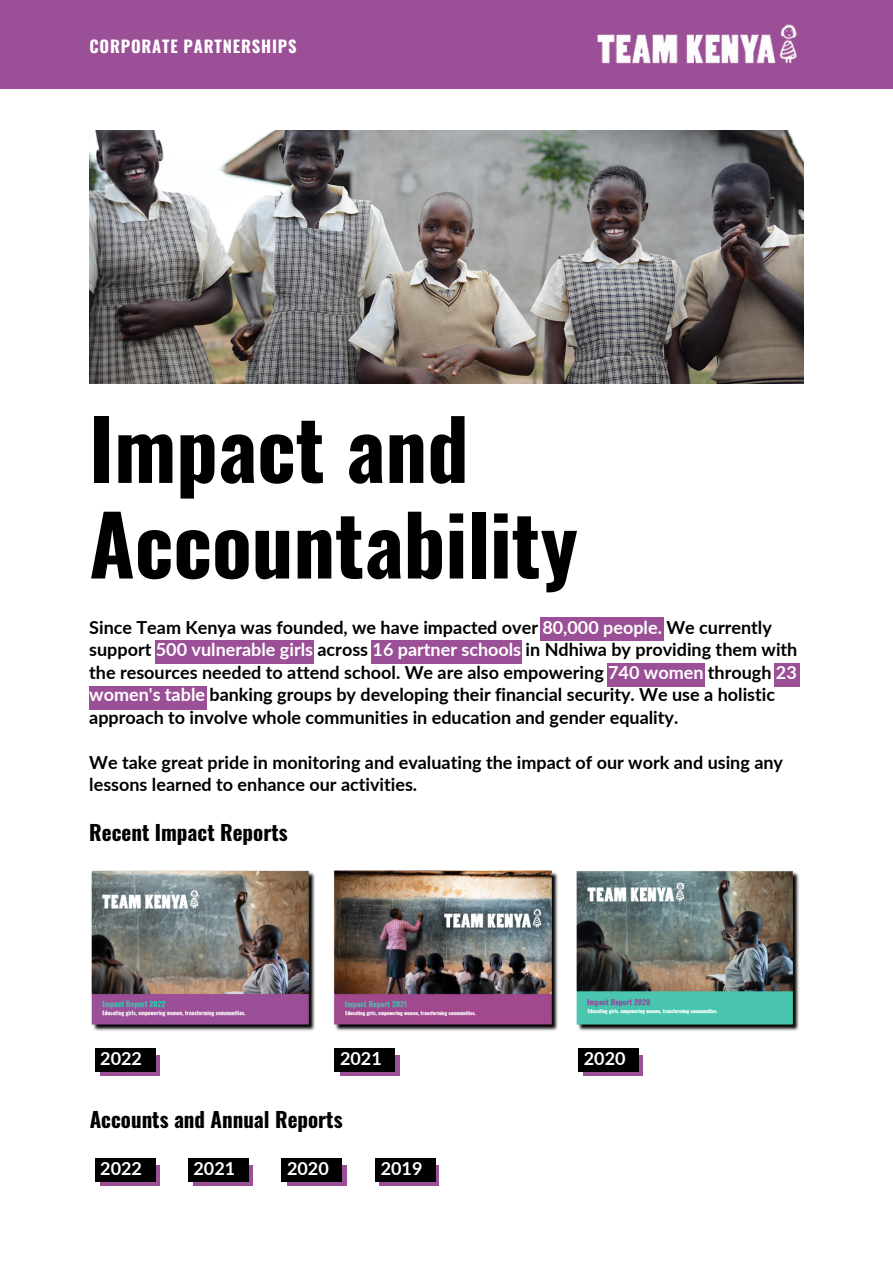
<style>
.page{position:relative;width:893px;height:1264px;background:#fff}
.page>*{position:absolute;margin:0;border:0;box-sizing:border-box;transform-origin:0 0}
.t1{font:700 82.35px/95.6px "Oswald";color:#000}
.t2{font:700 21px "Oswald";color:#000}
.t3{font:700 18px/22.5px "Lato";color:#000}
.t4{font:700 18px "Lato";color:#fff}
.t5{font:700 16.5px "Oswald";letter-spacing:.05em;color:#fff}
.s1{color:#fff}
</style>
<div class="page">
<div style="left:0;top:0;width:892px;height:89px;background:#9b4f96"></div>
<img style="left:597px;top:24px;width:200px;height:40px">
<img style="left:91px;top:871px;width:224px;height:160px">
<img style="left:333px;top:871px;width:225px;height:160px">
<img style="left:576px;top:871px;width:223px;height:160px">
<div style="left:540px;top:617px;width:123px;height:23px;background:#9b4f96"></div>
<div style="left:155px;top:640px;width:159px;height:23px;background:#9b4f96"></div>
<div style="left:371px;top:640px;width:150px;height:23px;background:#9b4f96"></div>
<div style="left:607px;top:663px;width:98px;height:24px;background:#9b4f96"></div>
<div style="left:774px;top:663px;width:25px;height:24px;background:#9b4f96"></div>
<div style="left:89px;top:687px;width:118px;height:23px;background:#9b4f96"></div>
<div style="left:100px;top:1055px;width:59px;height:20px;background:#9b4f96"></div>
<div style="left:94px;top:1048px;width:61px;height:24px;background:#000"></div>
<div style="left:340px;top:1055px;width:59px;height:20px;background:#9b4f96"></div>
<div style="left:334px;top:1048px;width:61px;height:24px;background:#000"></div>
<div style="left:584px;top:1055px;width:59px;height:20px;background:#9b4f96"></div>
<div style="left:578px;top:1048px;width:61px;height:24px;background:#000"></div>
<svg style="left:100px;top:1165px;width:59px;height:20px"></svg>
<div style="left:94px;top:1158px;width:61px;height:23px;background:#000"></div>
<svg style="left:193px;top:1165px;width:60px;height:20px"></svg>
<div style="left:188px;top:1158px;width:61px;height:23px;background:#000"></div>
<svg style="left:288px;top:1165px;width:59px;height:20px"></svg>
<div style="left:281px;top:1158px;width:61px;height:23px;background:#000"></div>
<svg style="left:379px;top:1165px;width:59px;height:20px"></svg>
<div style="left:375px;top:1158px;width:61px;height:23px;background:#000"></div>
<img style="left:89px;top:131px;width:714px;height:253px">
<p class="t5" style="left:89px;top:34px;width:209px">CORPORATE PARTNERSHIPS</p>
<p class="t1" style="left:89px;top:398px;width:490px">Impact and<br>Accountability</p>
<p class="t3" style="left:89px;top:615px;width:709px">Since Team Kenya was founded, we have impacted over <span class="s1">80,000 people.</span> We currently support <span class="s1">500 vulnerable girls</span> across <span class="s1">16 partner schools</span> in Ndhiwa by providing them with the resources needed to attend school. We are also empowering <span class="s1">740 women</span> through <span class="s1">23 women's table</span> banking groups by developing their financial security. We use a holistic approach to involve whole communities in education and gender equality.</p>
<p class="t3" style="left:89px;top:750px;width:695px">We take great pride in monitoring and evaluating the impact of our work and using any lessons learned to enhance our activities.</p>
<p class="t2" style="left:89px;top:815px;width:200px">Recent Impact Reports</p>
<p class="t4" style="left:100px;top:1047px;width:43px">2022</p>
<p class="t4" style="left:340px;top:1047px;width:43px">2021</p>
<p class="t4" style="left:584px;top:1047px;width:43px">2020</p>
<p class="t2" style="left:90px;top:1103px;width:254px">Accounts and Annual Reports</p>
<p class="t4" style="left:100px;top:1156px;width:43px">2022</p>
<p class="t4" style="left:193px;top:1156px;width:43px">2021</p>
<p class="t4" style="left:287px;top:1156px;width:43px">2020</p>
<p class="t4" style="left:380px;top:1156px;width:43px">2019</p>
</div>
